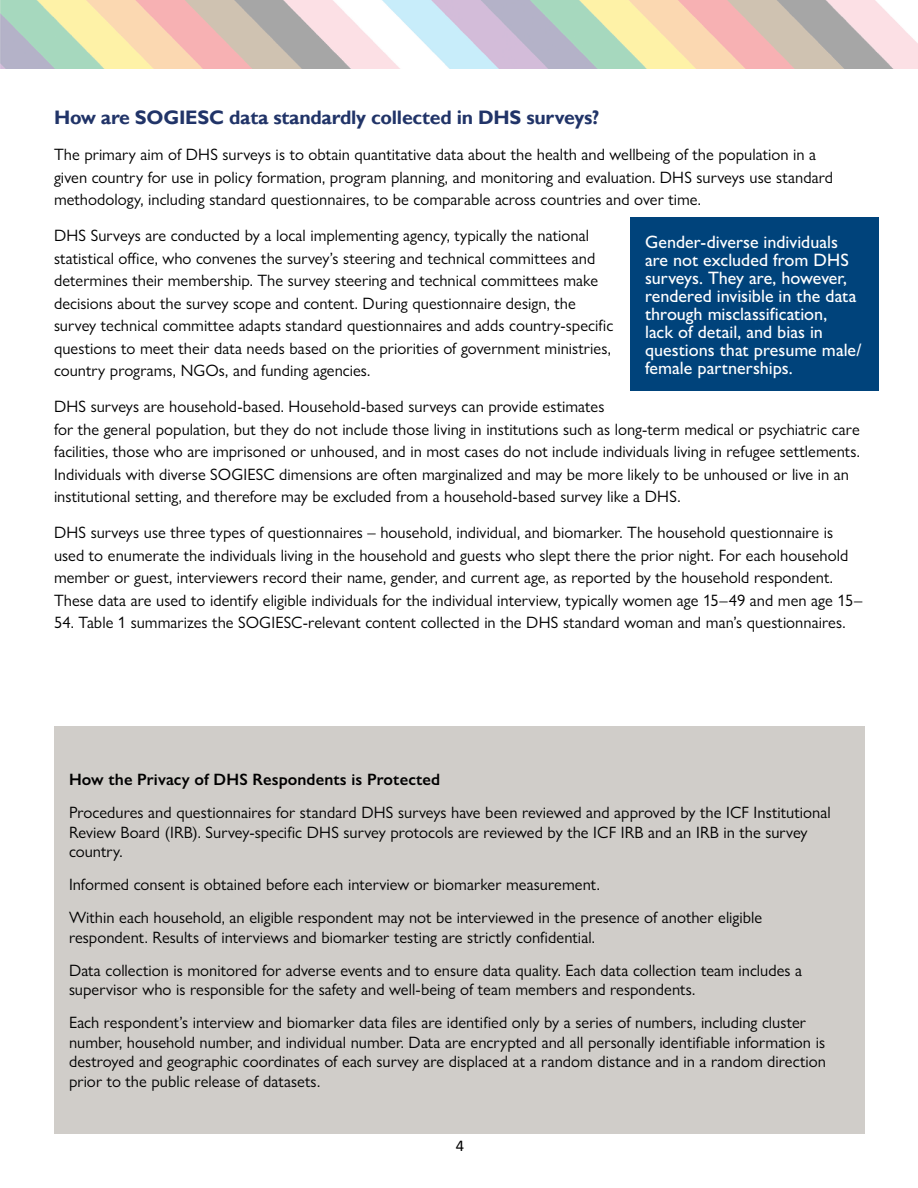
<style>
.page{position:relative;width:918px;height:1188px;background:#fff}
.page>*{position:absolute;margin:0;border:0;box-sizing:border-box;transform-origin:0 0}
.t1{font:700 19.5px "Gill Sans";letter-spacing:-.01em;color:#213468}
.t2{font:500 18px/18px "Gill Sans Nova";color:#fff}
.t3{font:16.5px/22.5px "Gill Sans Nova";color:#000}
.t4{font:600 16.5px "Gill Sans Nova";letter-spacing:.005em;color:#000}
.t5{font:16.5px "Calibri";color:#000}
</style>
<div class="page">
<img style="left:0;top:0;width:918px;height:69px">
<div style="left:54px;top:726px;width:810px;height:408px;background:#d0cdc9"></div>
<div style="left:630px;top:218px;width:249px;height:174px;background:#00437b"></div>
<p class="t1" style="left:54px;top:106px;width:547px">How are SOGIESC data standardly collected in DHS surveys?</p>
<p class="t3" style="left:54px;top:143px;width:781px">The primary aim of DHS surveys is to obtain quantitative data about the health and wellbeing of the population in a given country for use in policy formation, program planning, and monitoring and evaluation. DHS surveys use standard methodology, including standard questionnaires, to be comparable across countries and over time.</p>
<p class="t3" style="left:54px;top:224px;width:561px">DHS Surveys are conducted by a local implementing agency, typically the national statistical office, who convenes the survey’s steering and technical committees and determines their membership. The survey steering and technical committees make decisions about the survey scope and content. During questionnaire design, the survey technical committee adapts standard questionnaires and adds country-specific questions to meet their data needs based on the priorities of government ministries, country programs, NGOs, and funding agencies.</p>
<p class="t3" style="left:54px;top:395px;width:807px">DHS surveys are household-based. Household-based surveys can provide estimates<br>for the general population, but they do not include those living in institutions such as long-term medical or psychiatric care facilities, those who are imprisoned or unhoused, and in most cases do not include individuals living in refugee settlements.<br>Individuals with diverse SOGIESC dimensions are often marginalized and may be more likely to be unhoused or live in an institutional setting, and therefore may be excluded from a household-based survey like a DHS.</p>
<p class="t3" style="left:54px;top:521px;width:810px">DHS surveys use three types of questionnaires – household, individual, and biomarker. The household questionnaire is used to enumerate the individuals living in the household and guests who slept there the prior night. For each household member or guest, interviewers record their name, gender, and current age, as reported by the household respondent.<br>These data are used to identify eligible individuals for the individual interview, typically women age 15–49 and men age 15–</p>
<p class="t3" style="left:54px;top:611px;width:793px">54. Table 1 summarizes the SOGIESC-relevant content collected in the DHS standard woman and man’s questionnaires.</p>
<p class="t2" style="left:645px;top:233px;width:218px">Gender-diverse individuals are not excluded from DHS surveys. They are, however, rendered invisible in the data through misclassification,<br>lack of detail, and bias in questions that presume male/ female partnerships.</p>
<p class="t4" style="left:69px;top:769px;width:373px">How the Privacy of DHS Respondents is Protected</p>
<p class="t3" style="left:69px;top:803px;width:763px;line-height:19.5px">Procedures and questionnaires for standard DHS surveys have been reviewed and approved by the ICF Institutional<br>Review Board (IRB). Survey-specific DHS survey protocols are reviewed by the ICF IRB and an IRB in the survey country.</p>
<p class="t3" style="left:69px;top:868px;width:695px;line-height:33px">Informed consent is obtained before each interview or biomarker measurement.<br>Within each household, an eligible respondent may not be interviewed in the presence of another eligible</p>
<p class="t3" style="left:69px;top:921px;width:735px;line-height:33px">respondent. Results of interviews and biomarker testing are strictly confidential.<br>Data collection is monitored for adverse events and to ensure data quality. Each data collection team includes a</p>
<p class="t3" style="left:69px;top:973px;width:739px;line-height:33px">supervisor who is responsible for the safety and well-being of team members and respondents.<br>Each respondent’s interview and biomarker data files are identified only by a series of numbers, including cluster</p>
<p class="t3" style="left:69px;top:1032px;width:758px;line-height:19.5px;text-align:justify">number, household number, and individual number. Data are encrypted and all personally identifiable information is destroyed and geographic coordinates of each survey are displaced at a random distance and in a random direction prior to the public release of datasets.</p>
<p class="t5" style="left:456px;top:1134px;width:10px">4</p>
</div>
